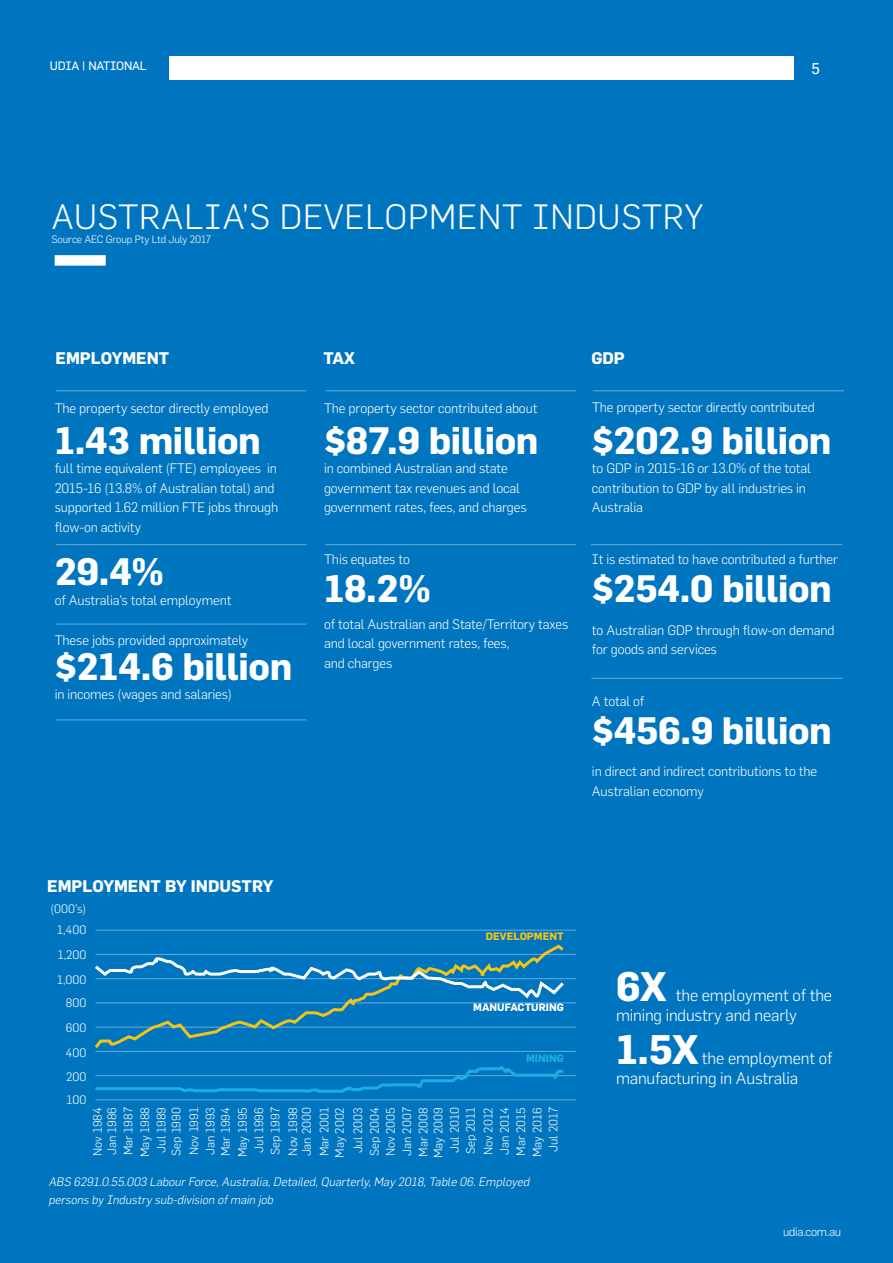
<style>
.page{position:relative;width:893px;height:1263px;background:#0075bf}
.page>*{position:absolute;margin:0;border:0;box-sizing:border-box;transform-origin:0 0}
.t1{font:700 40.5px "Flama";color:#fff}
.t2{font:700 37.5px "Flama";letter-spacing:-.01em;color:#fff}
.t3{font:300 34.5px "Flama";letter-spacing:.02em;color:#fff}
.t4{font:300 16.5px/20.2px "Flama";letter-spacing:-.01em;color:#fff}
.t5{font:700 16.5px "Flama";color:#fff}
.t6{font:15.3px "Flama Basic";color:#fff}
.t7{font:300 13.5px/19.5px "Flama";letter-spacing:-.01em;color:#fff}
.t8{font:300 12px/16.4px "Flama";color:#fff}
.t9{font:italic 300 12px/18px "Flama";color:#fff}
.t10{font:12px "Flama Basic";letter-spacing:-.02em;color:#fff}
.t11{font:300 12px "Flama";letter-spacing:-.02em;color:#fff}
.t12{font:300 10.5px "Flama";letter-spacing:-.01em;color:#fff}
.t13{font:700 10.5px "Flama";color:#fff}
.t14{font:700 10.5px "Flama";color:#f2c415}
.t15{font:700 10.5px "Flama";color:#1cade4}
</style>
<div class="page">
<div style="left:55px;top:255px;width:51px;height:11px;background:#fff"></div>
<hr style="left:95px;top:930px;width:481px;height:1px;background:#66acd9">
<hr style="left:56px;top:390px;width:251px;height:1px;background:#66acd9">
<hr style="left:325px;top:390px;width:251px;height:1px;background:#66acd9">
<hr style="left:593px;top:390px;width:251px;height:1px;background:#66acd9">
<hr style="left:56px;top:544px;width:251px;height:1px;background:#66acd9">
<hr style="left:325px;top:544px;width:251px;height:1px;background:#66acd9">
<hr style="left:591px;top:544px;width:251px;height:1px;background:#66acd9">
<hr style="left:591px;top:678px;width:251px;height:1px;background:#66acd9">
<hr style="left:56px;top:624px;width:251px;height:1px;background:#66acd9">
<hr style="left:56px;top:719px;width:251px;height:1px;background:#66acd9">
<hr style="left:95px;top:954px;width:481px;height:1px;background:#66acd9">
<hr style="left:95px;top:978px;width:481px;height:1px;background:#66acd9">
<hr style="left:95px;top:1002px;width:481px;height:1px;background:#66acd9">
<hr style="left:95px;top:1027px;width:481px;height:1px;background:#66acd9">
<hr style="left:95px;top:1051px;width:481px;height:1px;background:#66acd9">
<hr style="left:95px;top:1075px;width:481px;height:1px;background:#66acd9">
<hr style="left:95px;top:1099px;width:481px;height:1px;background:#66acd9">
<svg style="left:95px;top:1066px;width:471px;height:27px"></svg>
<svg style="left:94px;top:944px;width:473px;height:104px"></svg>
<svg style="left:94px;top:956px;width:473px;height:43px"></svg>
<div style="left:170px;top:56px;width:624px;height:24px;background:#fff"></div>
<p class="t10" style="left:50px;top:58px;width:98px">UDIA | NATIONAL</p>
<p class="t6" style="left:811px;top:59px;width:10px">5</p>
<h3 class="t3" style="left:52px;top:196px;width:654px">AUSTRALIA’S DEVELOPMENT INDUSTRY</h3>
<p class="t12" style="left:52px;top:233px;width:161px">Source AEC Group Pty Ltd July 2017</p>
<p class="t5" style="left:56px;top:348px;width:115px">EMPLOYMENT</p>
<p class="t7" style="left:55px;top:398px;width:215px">The property sector directly employed</p>
<h2 class="t2" style="left:55px;top:418px;width:208px">1.43 million</h2>
<p class="t7" style="left:55px;top:459px;width:225px">full time equivalent (FTE) employees in 2015-16 (13.8% of Australian total) and supported 1.62 million FTE jobs through flow-on activity</p>
<h2 class="t2" style="left:55px;top:549px;width:111px">29.4%</h2>
<p class="t7" style="left:55px;top:590px;width:178px">of Australia’s total employment</p>
<p class="t7" style="left:55px;top:631px;width:195px">These jobs provided approximately</p>
<h2 class="t2" style="left:55px;top:644px;width:239px">$214.6 billion</h2>
<p class="t7" style="left:55px;top:685px;width:179px">in incomes (wages and salaries)</p>
<p class="t5" style="left:47px;top:876px;width:228px">EMPLOYMENT BY INDUSTRY</p>
<p class="t8" style="left:51px;top:900px;width:37px">(000’s)</p>
<p class="t8" style="left:57px;top:917px;width:31px;line-height:24.9px;text-align:justify">1,400<br>1,200<br>1,000</p>
<p class="t8" style="left:66px;top:991px;width:22px;line-height:24.3px;text-align:justify">800<br>600<br>400<br>200<br>100</p>
<p class="t5" style="left:323px;top:348px;width:33px">TAX</p>
<p class="t5" style="left:591px;top:348px;width:35px">GDP</p>
<p class="t7" style="left:324px;top:398px;width:215px">The property sector contributed about</p>
<h2 class="t2" style="left:324px;top:418px;width:216px">$87.9 billion</h2>
<p class="t7" style="left:324px;top:459px;width:204px">in combined Australian and state government tax revenues and local government rates, fees, and charges</p>
<p class="t7" style="left:324px;top:549px;width:87px">This equates to</p>
<h2 class="t2" style="left:324px;top:566px;width:108px">18.2%</h2>
<p class="t7" style="left:324px;top:614px;width:246px">of total Australian and State/Territory taxes and local government rates, fees,<br>and charges</p>
<p class="t7" style="left:592px;top:398px;width:224px">The property sector directly contributed</p>
<h2 class="t2" style="left:592px;top:418px;width:241px">$202.9 billion</h2>
<p class="t7" style="left:592px;top:459px;width:221px">to GDP in 2015-16 or 13.0% of the total contribution to GDP by all industries in<br>Australia</p>
<p class="t7" style="left:592px;top:549px;width:247px">It is estimated to have contributed a further</p>
<h2 class="t2" style="left:592px;top:566px;width:241px">$254.0 billion</h2>
<p class="t7" style="left:592px;top:620px;width:244px">to Australian GDP through flow-on demand for goods and services</p>
<p class="t7" style="left:592px;top:691px;width:54px">A total of</p>
<h2 class="t2" style="left:592px;top:708px;width:241px">$456.9 billion</h2>
<p class="t7" style="left:592px;top:762px;width:227px">in direct and indirect contributions to the<br>Australian economy</p>
<p class="t14" style="left:486px;top:930px;width:79px">DEVELOPMENT</p>
<p class="t13" style="left:473px;top:1001px;width:92px">MANUFACTURING</p>
<p class="t15" style="left:526px;top:1052px;width:39px">MINING</p>
<h1 class="t1" style="left:616px;top:962px;width:52px">6X</h1>
<p class="t4" style="left:616px;top:984px;width:218px;text-indent:60px">the employment of the mining industry and nearly</p>
<h1 class="t1" style="left:616px;top:1025px;width:84px">1.5X</h1>
<p class="t4" style="left:616px;top:1049px;width:218px;line-height:19.5px;text-indent:86px">the employment of manufacturing in Australia</p>
<p class="t8" style="left:120px;top:1157px;width:51px;text-align:center;rotate:-90deg">Mar 1987<br>May 1988<br>Jul 1989</p>
<p class="t8" style="left:167px;top:1155px;width:50px;line-height:17.7px;rotate:-90deg">Sep 1990<br>Nov 1991</p>
<p class="t8" style="left:202px;top:1156px;width:50px;line-height:15.3px;rotate:-90deg">Jan 1993<br>Mar 1994</p>
<p class="t8" style="left:234px;top:1157px;width:51px;text-align:justify;rotate:-90deg">May 1995<br>Jul 1996<br>Sep 1997</p>
<p class="t8" style="left:286px;top:1156px;width:51px;line-height:13.5px;rotate:-90deg">Nov 1998<br>Jan 2000</p>
<p class="t8" style="left:316px;top:1158px;width:52px;line-height:15.3px;rotate:-90deg">Mar 2001<br>May 2002</p>
<p class="t8" style="left:350px;top:1157px;width:51px;text-align:justify;rotate:-90deg">Jul 2003<br>Sep 2004<br>Nov 2005<br>Jan 2007<br>Mar 2008</p>
<p class="t8" style="left:430px;top:1158px;width:52px;text-align:center;rotate:-90deg">May 2009<br>Jul 2010<br>Sep 2011</p>
<p class="t8" style="left:480px;top:1157px;width:51px;text-align:center;rotate:-90deg">Nov 2012<br>Jan 2014<br>Mar 2015<br>May 2016<br>Jul 2017</p>
<p class="t8" style="left:90px;top:1156px;width:50px;line-height:14.5px;rotate:-90deg">Nov 1984<br>Jan 1986</p>
<p class="t9" style="left:48px;top:1173px;width:485px">ABS 6291.0.55.003 LabourForce,Australia,Detailed,Quarterly,May 2018,Table 06.Employed persons by Industry sub-division ofmain job</p>
<p class="t11" style="left:783px;top:1224px;width:60px">udia.com.au</p>
</div>
